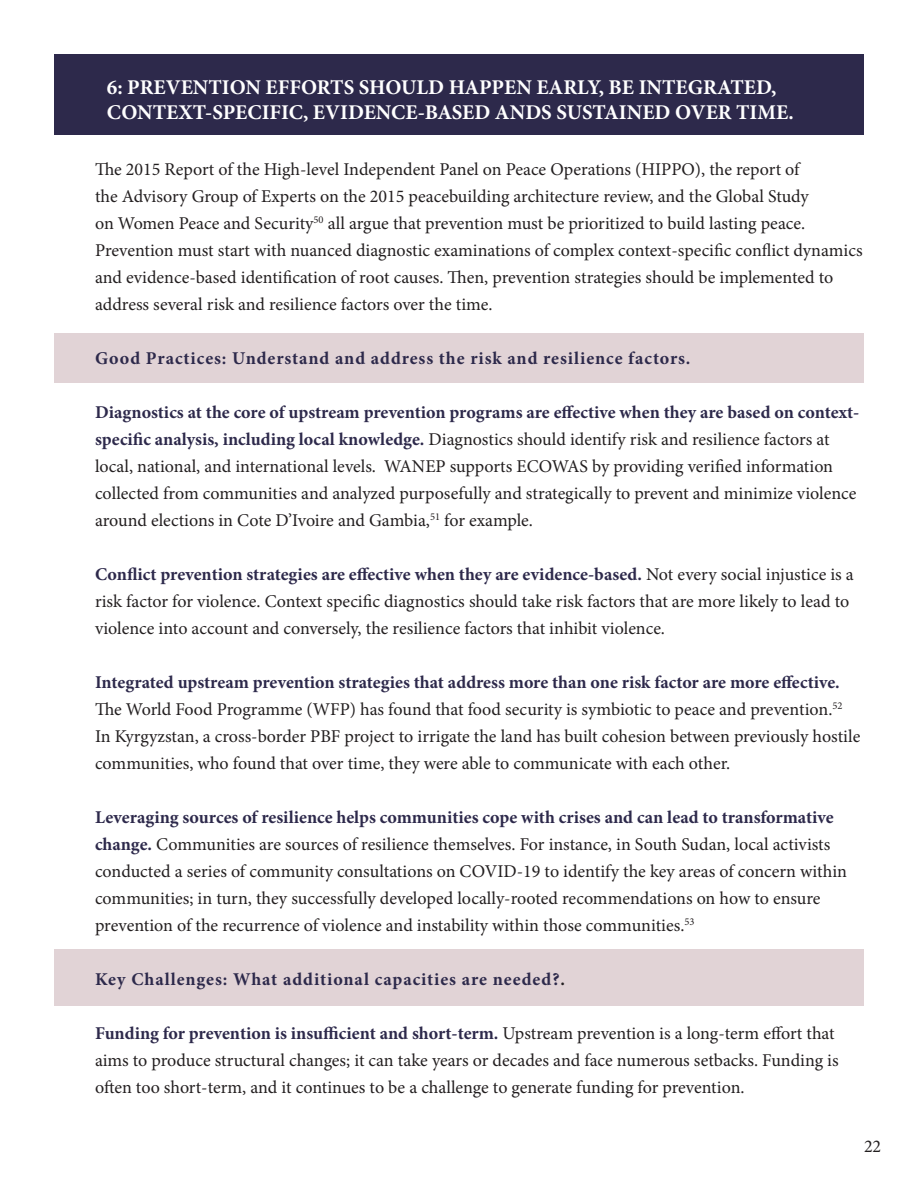
<style>
.page{position:relative;width:918px;height:1188px;background:#fff}
.page>*{position:absolute;margin:0;border:0;box-sizing:border-box;transform-origin:0 0}
.t1{font:700 21px/25.2px "Minion Pro";color:#fff}
.t2{font:18px/27px "Minion Pro";color:#231f20}
.t3{font:700 18px "Minion Pro";letter-spacing:.05em;color:#2d294b}
.s1{font-weight:700;color:#2d294b}
.s2{color:#231f20}
</style>
<div class="page">
<div style="left:54px;top:54px;width:810px;height:81px;background:#2d294b"></div>
<div style="left:54px;top:334px;width:810px;height:49px;background:#e1d3d6"></div>
<div style="left:54px;top:949px;width:810px;height:56px;background:#e1d3d6"></div>
<p class="t1" style="left:107px;top:75px;width:688px">6: PREVENTION EFFORTS SHOULD HAPPEN EARLY, BE INTEGRATED,<br>CONTEXT-SPECIFIC, EVIDENCE-BASED ANDS SUSTAINED OVER TIME.</p>
<p class="t2" style="left:95px;top:156px;width:769px">The 2015 Report of the High-level Independent Panel on Peace Operations (HIPPO), the report of<br>the Advisory Group of Experts on the 2015 peacebuilding architecture review, and the Global Study<br>on Women Peace and Security<sup>50</sup> all argue that prevention must be prioritized to build lasting peace.<br>Prevention must start with nuanced diagnostic examinations of complex context-specific conflict dynamics and evidence-based identification of root causes. Then, prevention strategies should be implemented to address several risk and resilience factors over the time.</p>
<p class="t3" style="left:95px;top:346px;width:597px">Good Practices: Understand and address the risk and resilience factors.</p>
<p class="t2" style="left:95px;top:399px;width:766px"><span class="s1">Diagnostics at the core of upstream prevention programs are effective when they are based on context&shy;specific analysis, including local knowledge.</span> Diagnostics should identify risk and resilience factors at local, national, and international levels. WANEP supports ECOWAS by providing verified information collected from communities and analyzed purposefully and strategically to prevent and minimize violence around elections in Cote D’Ivoire and Gambia,<sup>51</sup> for example.</p>
<p class="t2" style="left:95px;top:561px;width:760px"><span class="s1">Conflict prevention strategies are effective when they are evidence-based.</span> Not every social injustice is a risk factor for violence. Context specific diagnostics should take risk factors that are more likely to lead to violence into account and conversely, the resilience factors that inhibit violence.</p>
<p class="t2" style="left:95px;top:669px;width:767px"><span class="s1">Integrated upstream prevention strategies that address more than one risk factor are more effective.<br></span>The World Food Programme (WFP) has found that food security is symbiotic to peace and prevention.<sup>52<br></sup>In Kyrgyzstan, a cross-border PBF project to irrigate the land has built cohesion between previously hostile communities, who found that over time, they were able to communicate with each other.</p>
<p class="t2" style="left:95px;top:804px;width:753px"><span class="s1">Leveraging sources of resilience helps communities cope with crises and can lead to transformative change.</span> Communities are sources of resilience themselves. For instance, in South Sudan, local activists conducted a series of community consultations on COVID-19 to identify the key areas of concern within communities; in turn, they successfully developed locally-rooted recommendations on how to ensure prevention of the recurrence of violence and instability within those communities.<sup>53</sup></p>
<p class="t3" style="left:95px;top:967px;width:471px">Key Challenges: What additional capacities are needed?<span class="s2">.</span></p>
<p class="t2" style="left:95px;top:1020px;width:745px"><span class="s1">Funding for prevention is insufficient and short-term.</span> Upstream prevention is a long-term effort that aims to produce structural changes; it can take years or decades and face numerous setbacks. Funding is often too short-term, and it continues to be a challenge to generate funding for prevention.</p>
<p class="t2" style="left:864px;top:1133px;width:19px">22</p>
</div>
